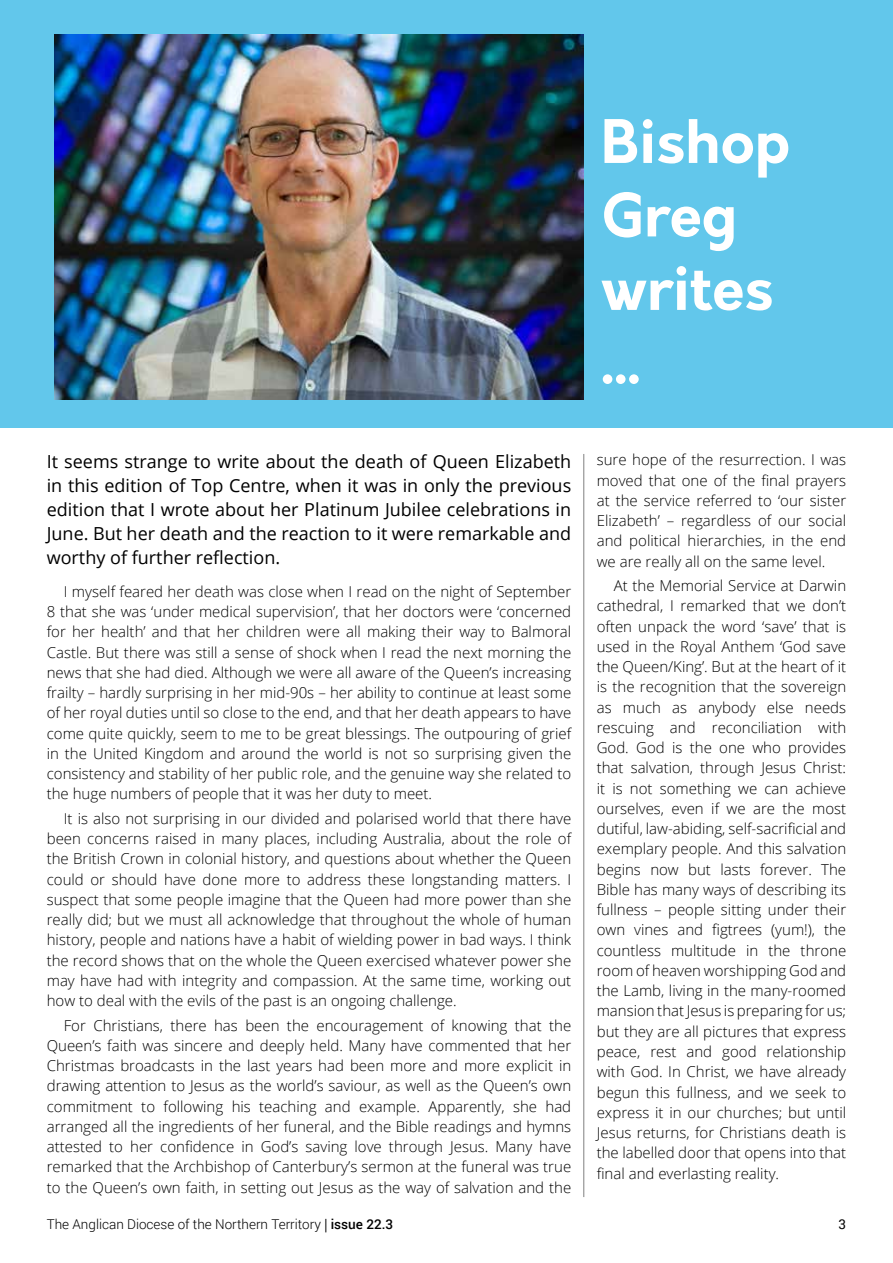
<style>
.page{position:relative;width:893px;height:1263px;background:#fff}
.page>*{position:absolute;margin:0;border:0;box-sizing:border-box;transform-origin:0 0}
.t1{font:700 58.5px/73.5px "Orkney";color:#fff}
.t2{font:18px/24px "Open Sans";color:#000;text-align:justify}
.t3{font:300 15px/20.2px "Open Sans";color:#000;text-align:justify}
.t4{font:300 13.5px "Roboto";color:#000}
.t5{font:13.5px "Roboto";color:#000}
.s1{font-family:"Frutiger"}
.s2{font-weight:500}
</style>
<div class="page">
<div style="left:0;top:0;width:893px;height:427px;background:#62c7eb"></div>
<hr style="left:583px;top:454px;width:1px;height:743px;background:#808080">
<img style="left:55px;top:34px;width:529px;height:366px">
<h1 class="t1" style="left:601px;top:106px;width:191px">Bishop<br>Greg writes ...</h1>
<p class="t2" style="left:47px;top:449px;width:526px">It seems strange to write about the death of Queen Elizabeth in this edition of Top Centre, when it was in only the previous edition that I wrote about her Platinum Jubilee celebrations in June. But her death and the reaction to it were remarkable and worthy of further reflection.</p>
<p class="t3" style="left:47px;top:581px;width:526px;text-indent:17px">I myself feared her death was close when I read on the night of September 8 that she was ‘under medical supervision’, that her doctors were ‘concerned for her health’ and that her children were all making their way to Balmoral Castle. But there was still a sense of shock when I read the next morning the news that she had died. Although we were all aware of the Queen’s increasing frailty – hardly surprising in her mid-90s – her ability to continue at least some of her royal duties until so close to the end, and that her death appears to have come quite quickly, seem to me to be great blessings. The outpouring of grief in the United Kingdom and around the world is not so surprising given the consistency and stability of her public role, and the genuine way she related to the huge numbers of people that it was her duty to meet.</p>
<p class="t3" style="left:47px;top:808px;width:526px;text-indent:17px">It is also not surprising in our divided and polarised world that there have been concerns raised in many places, including Australia, about the role of the British Crown in colonial history, and questions about whether the Queen could or should have done more to address these longstanding matters. I suspect that some people imagine that the Queen had more power than she really did; but we must all acknowledge that throughout the whole of human history, people and nations have a habit of wielding power in bad ways. I think the record shows that on the whole the Queen exercised whatever power she may have had with integrity and compassion. At the same time, working out how to deal with the evils of the past is an ongoing challenge.</p>
<p class="t3" style="left:47px;top:1014px;width:526px;text-indent:17px">For Christians, there has been the encouragement of knowing that the Queen’s faith was sincere and deeply held. Many have commented that her Christmas broadcasts in the last years had been more and more explicit in drawing attention to Jesus as the world’s saviour, as well as the Queen’s own commitment to following his teaching and example. Apparently, she had arranged all the ingredients of her funeral, and the Bible readings and hymns attested to her confidence in God’s saving love through Jesus. Many have remarked that the Archbishop of Canterbury’s sermon at the funeral was true to the Queen’s own faith, in setting out Jesus as the way of salvation and the</p>
<p class="t3" style="left:597px;top:449px;width:251px">sure hope of the resurrection. I was moved that one of the final prayers at the service referred to ‘our sister Elizabeth’ – regardless of our social and political hierarchies, in the end we are really all on the same level.</p>
<p class="t3" style="left:597px;top:575px;width:251px;text-indent:17px">At the Memorial Service at Darwin cathedral, I remarked that we don’t often unpack the word ‘save’ that is used in the Royal Anthem ‘God save the Queen/King’. But at the heart of it is the recognition that the sovereign as much as anybody else needs rescuing and reconciliation with God. God is the one who provides that salvation, through Jesus Christ: it is not something we can achieve ourselves, even if we are the most dutiful, law-abiding, self-sacrificial and exemplary people. And this salvation begins now but lasts forever. The Bible has many ways of describing its fullness – people sitting under their own vines and figtrees (yum!), the countless multitude in the throne room of heaven worshipping God and the Lamb, living in the many-roomed mansion that Jesus is preparing for us; but they are all pictures that express peace, rest and good relationship with God. In Christ, we have already begun this fullness, and we seek to express it in our churches; but until Jesus returns, for Christians death is the labelled door that opens into that final and everlasting reality.</p>
<p class="t4" style="left:47px;top:1215px;width:348px">The Anglican Diocese of the Northern Territory <span class="s1">|</span> <span class="s2">issue 22.3</span></p>
<p class="t5" style="left:839px;top:1215px;width:9px">3</p>
</div>
